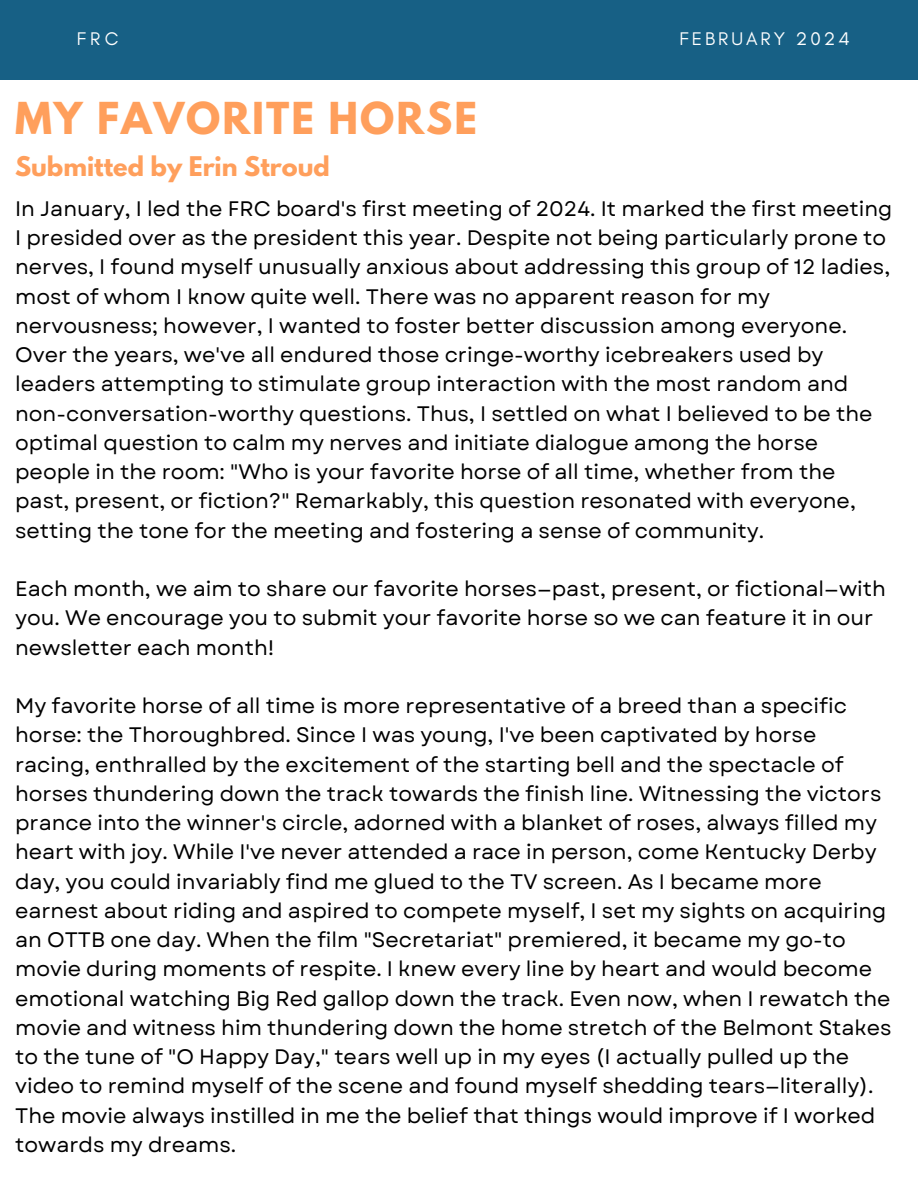
<style>
.page{position:relative;width:918px;height:1188px;background:#fff}
.page>*{position:absolute;margin:0;border:0;box-sizing:border-box;transform-origin:0 0}
.t1{font:700 39px "League Spartan";letter-spacing:.05em;color:#ff9f5c}
.t2{font:700 24px "League Spartan";color:#ff9f5c}
.t3{font:21px/29.2px "Garet";color:#000}
.t4{font:18.6px "Glacial Indifference";letter-spacing:.16em;color:#fff}
</style>
<div class="page">
<div style="left:0;top:0;width:918px;height:80px;background:#176085"></div>
<p class="t4" style="left:77px;top:27px;width:43px">FRC</p>
<p class="t4" style="left:680px;top:28px;width:172px">FEBRUARY 2024</p>
<h1 class="t1" style="left:15px;top:99px;width:463px">MY FAVORITE HORSE</h1>
<p class="t2" style="left:15px;top:155px;width:316px">Submitted by Erin Stroud</p>
<p class="t3" style="left:15px;top:194px;width:879px">In January, I led the FRC board's first meeting of 2024. It marked the first meeting I presided over as the president this year. Despite not being particularly prone to nerves, I found myself unusually anxious about addressing this group of 12 ladies, most of whom I know quite well. There was no apparent reason for my nervousness; however, I wanted to foster better discussion among everyone.<br>Over the years, we've all endured those cringe-worthy icebreakers used by leaders attempting to stimulate group interaction with the most random and non-conversation-worthy questions. Thus, I settled on what I believed to be the optimal question to calm my nerves and initiate dialogue among the horse people in the room: "Who is your favorite horse of all time, whether from the past, present, or fiction?" Remarkably, this question resonated with everyone, setting the tone for the meeting and fostering a sense of community.</p>
<p class="t3" style="left:15px;top:574px;width:872px">Each month, we aim to share our favorite horses—past, present, or fictional—with you. We encourage you to submit your favorite horse so we can feature it in our newsletter each month!</p>
<p class="t3" style="left:15px;top:691px;width:878px">My favorite horse of all time is more representative of a breed than a specific horse: the Thoroughbred. Since I was young, I've been captivated by horse racing, enthralled by the excitement of the starting bell and the spectacle of horses thundering down the track towards the finish line. Witnessing the victors prance into the winner's circle, adorned with a blanket of roses, always filled my heart with joy. While I've never attended a race in person, come Kentucky Derby day, you could invariably find me glued to the TV screen. As I became more earnest about riding and aspired to compete myself, I set my sights on acquiring an OTTB one day. When the film "Secretariat" premiered, it became my go-to movie during moments of respite. I knew every line by heart and would become emotional watching Big Red gallop down the track. Even now, when I rewatch the movie and witness him thundering down the home stretch of the Belmont Stakes to the tune of "O Happy Day," tears well up in my eyes (I actually pulled up the video to remind myself of the scene and found myself shedding tears—literally).<br>The movie always instilled in me the belief that things would improve if I worked towards my dreams.</p>
</div>
